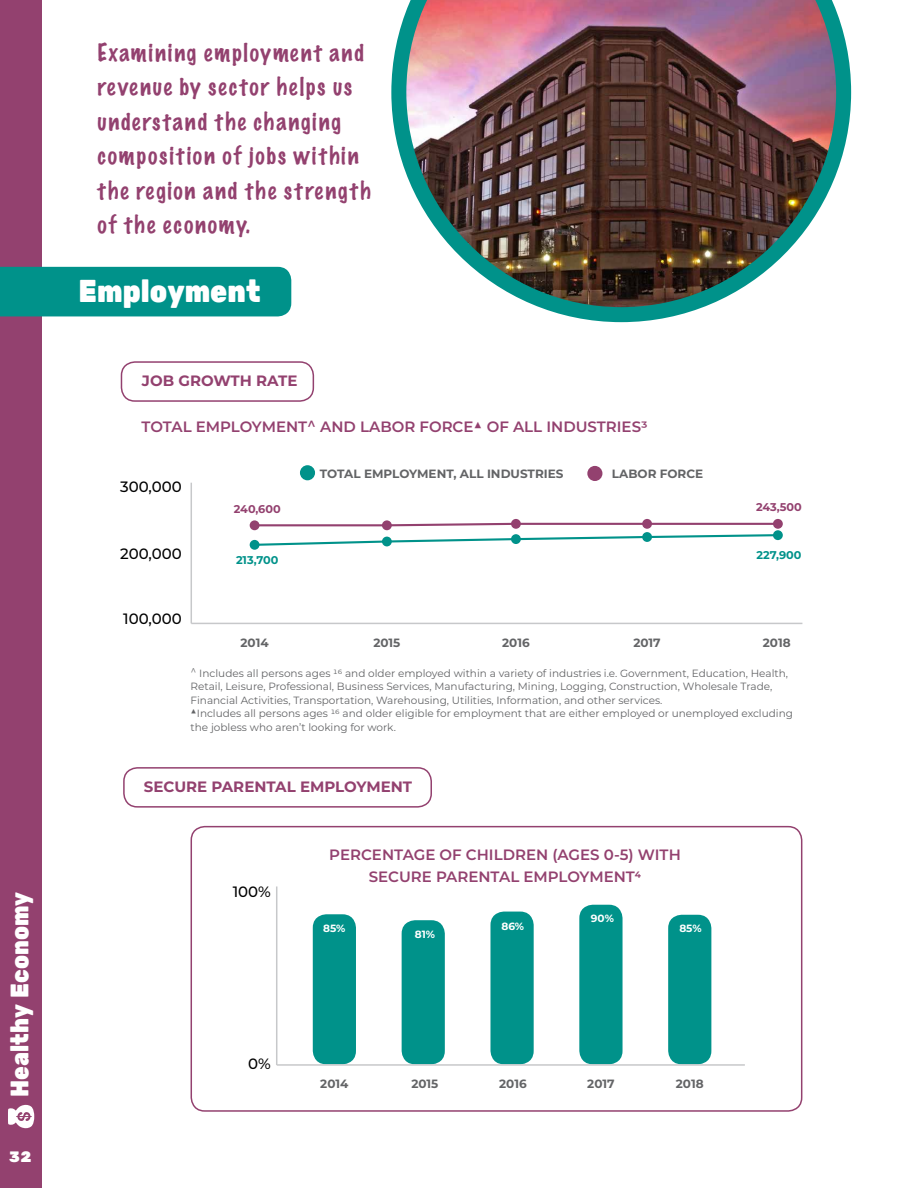
<style>
.page{position:relative;width:918px;height:1188px;background:#fff}
.page>*{position:absolute;margin:0;border:0;box-sizing:border-box;transform-origin:0 0}
.t1{font:31.5px "Rubik One";color:#fff;scale:.86 1}
.t2{font:25.2px "Rubik One";color:#fff;scale:.86 1}
.t3{font:100 22.5px/34.5px "Marker Felt";letter-spacing:.08em;color:#93416f}
.t4{font:600 15px/22.5px "Montserrat";color:#93416f;text-align:center}
.t5{font:700 15px "Montserrat";color:#93416f}
.t6{font:500 15px "Montserrat";color:#000}
.t7{font:15px "Rubik One";color:#fff}
.t8{font:700 12px "Montserrat";color:#636466}
.t9{font:700 11.25px "Montserrat";letter-spacing:.15em;color:#93416f}
.t10{font:700 11.25px "Montserrat";letter-spacing:.08em;color:#00928a}
.t11{font:10.5px/13.5px "Montserrat";color:#636466}
.t12{font:700 10.5px "Montserrat";color:#fff}
</style>
<div class="page">
<div style="left:0;top:0;width:42px;height:1188px;background:#93416f"></div>
<div style="left:121px;top:361px;width:193px;height:41px;border:2px solid #93416f;border-radius:14px"></div>
<div style="left:123px;top:767px;width:309px;height:41px;border:2px solid #93416f;border-radius:14px"></div>
<img style="left:391px;top:0;width:460px;height:322px">
<svg style="left:8px;top:1104px;width:26px;height:25px"></svg>
<div style="left:0;top:267px;width:291px;height:49px;background:#00928a"></div>
<hr style="left:191px;top:623px;width:611px;height:1px;background:#c7c8ca">
<hr style="left:191px;top:483px;width:1px;height:140px;background:#c7c8ca">
<div style="left:300px;top:465px;width:15px;height:15px;background:#00928a;border-radius:50%"></div>
<div style="left:587px;top:466px;width:15px;height:15px;background:#93416f;border-radius:50%"></div>
<svg style="left:250px;top:520px;width:10px;height:10px"></svg>
<svg style="left:382px;top:520px;width:10px;height:10px"></svg>
<svg style="left:511px;top:519px;width:10px;height:10px"></svg>
<svg style="left:642px;top:519px;width:10px;height:10px"></svg>
<svg style="left:773px;top:519px;width:10px;height:10px"></svg>
<svg style="left:773px;top:530px;width:10px;height:10px"></svg>
<svg style="left:250px;top:540px;width:10px;height:10px"></svg>
<svg style="left:252px;top:522px;width:527px;height:5px"></svg>
<svg style="left:252px;top:533px;width:528px;height:14px"></svg>
<div style="left:191px;top:826px;width:611px;height:286px;border:2px solid #93416f;border-radius:14px"></div>
<div style="left:313px;top:914px;width:43px;height:150px;background:#00928a;border-radius:13px"></div>
<div style="left:402px;top:920px;width:43px;height:144px;background:#00928a;border-radius:13px"></div>
<div style="left:490px;top:912px;width:44px;height:152px;background:#00928a;border-radius:13px"></div>
<div style="left:579px;top:905px;width:44px;height:159px;background:#00928a;border-radius:13px"></div>
<div style="left:668px;top:915px;width:43px;height:149px;background:#00928a;border-radius:13px"></div>
<hr style="left:277px;top:1064px;width:468px;height:2px;background:#c7c8ca">
<hr style="left:276px;top:886px;width:1px;height:179px;background:#c7c8ca">
<h2 class="t2" style="left:5px;top:1097px;width:239px;rotate:-90deg">Healthy Economy</h2>
<h3 class="t7" style="left:9px;top:1148px;width:24px">32</h3>
<h3 class="t3" style="left:97px;top:35px;width:275px">Examining employment and revenue by sector helps us understand the changing composition of jobs within the region and the strength of the economy.</h3>
<h1 class="t1" style="left:78px;top:273px;width:213px">Employment</h1>
<h3 class="t5" style="left:142px;top:370px;width:157px">JOB GROWTH RATE</h3>
<h3 class="t4" style="left:142px;top:415px;width:507px">TOTAL EMPLOYMENT^ AND LABOR FORCE▲ OF ALL INDUSTRIES3</h3>
<h3 class="t6" style="left:120px;top:476px;width:63px">300,000</h3>
<h3 class="t6" style="left:120px;top:544px;width:63px">200,000</h3>
<p class="t9" style="left:234px;top:501px;width:49px">240,600</p>
<p class="t10" style="left:236px;top:552px;width:44px">213,700</p>
<p class="t8" style="left:320px;top:465px;width:245px">TOTAL EMPLOYMENT, ALL INDUSTRIES</p>
<p class="t8" style="left:612px;top:465px;width:93px">LABOR FORCE</p>
<p class="t9" style="left:756px;top:499px;width:47px">243,500</p>
<p class="t10" style="left:756px;top:547px;width:47px">227,900</p>
<h3 class="t6" style="left:123px;top:609px;width:60px">100,000</h3>
<p class="t8" style="left:241px;top:634px;width:26px">2014</p>
<p class="t8" style="left:373px;top:634px;width:26px">2015</p>
<p class="t8" style="left:502px;top:634px;width:29px">2016</p>
<p class="t8" style="left:633px;top:634px;width:29px">2017</p>
<p class="t8" style="left:763px;top:634px;width:29px">2018</p>
<p class="t11" style="left:191px;top:666px;width:599px">^ Includes all persons ages 16 and older employed within a variety of industries i.e. Government, Education, Health,<br>Retail, Leisure, Professional, Business Services, Manufacturing, Mining, Logging, Construction, Wholesale Trade,<br>Financial Activities, Transportation, Warehousing, Utilities, Information, and other services.</p>
<p class="t11" style="left:191px;top:707px;width:604px">▲Includes all persons ages 16 and older eligible for employment that are either employed or unemployed excluding the jobless who aren’t looking for work.</p>
<h3 class="t5" style="left:144px;top:776px;width:270px">SECURE PARENTAL EMPLOYMENT</h3>
<h3 class="t6" style="left:233px;top:881px;width:40px">100%</h3>
<h3 class="t6" style="left:248px;top:1053px;width:24px">0%</h3>
<h3 class="t4" style="left:329px;top:843px;width:353px">PERCENTAGE OF CHILDREN (AGES 0-5) WITH<br>SECURE PARENTAL EMPLOYMENT4</h3>
<p class="t12" style="left:323px;top:921px;width:24px">85%</p>
<p class="t12" style="left:415px;top:927px;width:22px">81%</p>
<p class="t12" style="left:502px;top:918px;width:24px">86%</p>
<p class="t12" style="left:591px;top:910px;width:25px">90%</p>
<p class="t12" style="left:679px;top:921px;width:24px">85%</p>
<p class="t8" style="left:320px;top:1075px;width:26px">2014</p>
<p class="t8" style="left:411px;top:1075px;width:26px">2015</p>
<p class="t8" style="left:499px;top:1075px;width:29px">2016</p>
<p class="t8" style="left:587px;top:1075px;width:29px">2017</p>
<p class="t8" style="left:676px;top:1075px;width:29px">2018</p>
</div>
